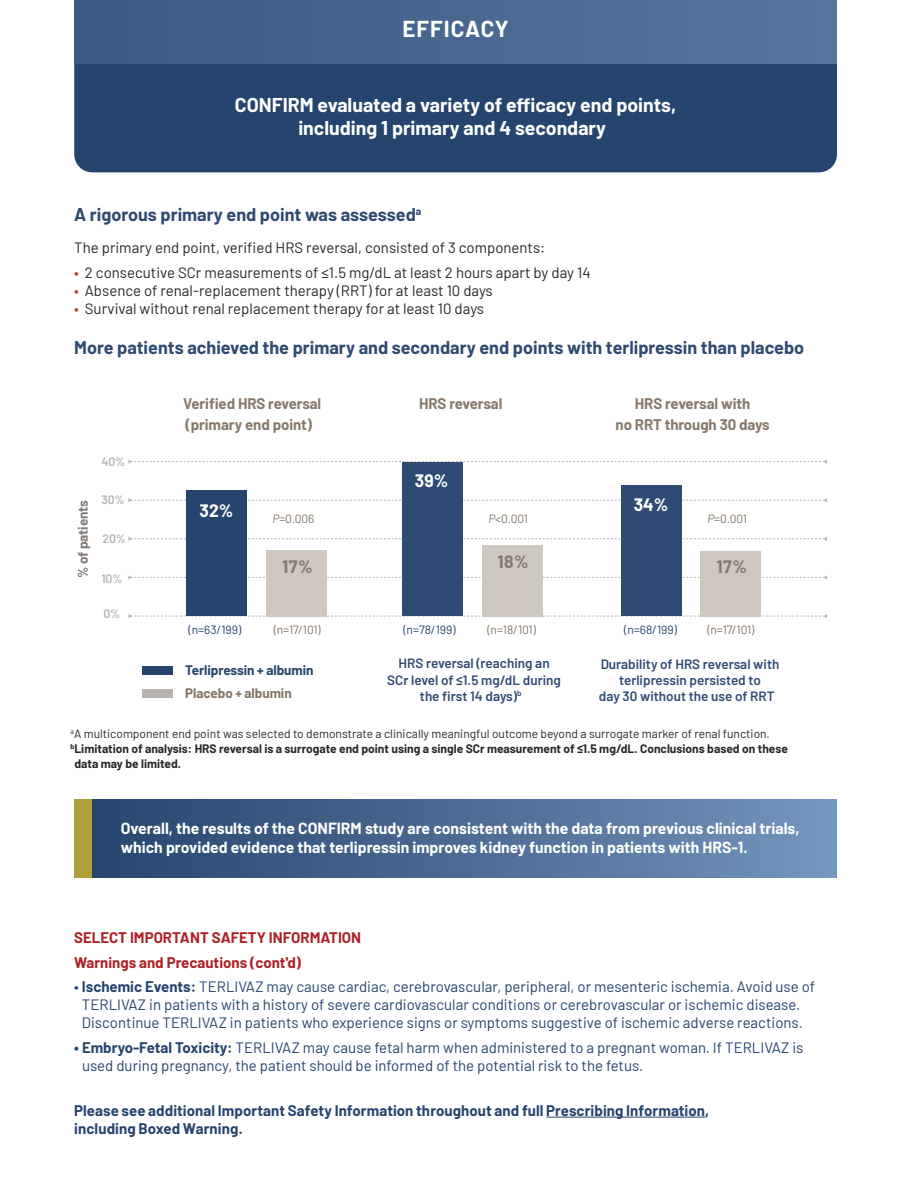
<style>
.page{position:relative;width:918px;height:1188px;background:#fff}
.page>*{position:absolute;margin:0;border:0;box-sizing:border-box;transform-origin:0 0}
.t1{font:700 22.5px "Barlow";letter-spacing:.035em;color:#fff}
.t2{font:700 19.5px/23.4px "Barlow";color:#fff;text-align:center}
.t3{font:700 18px "Barlow";color:#2f4b73}
.t4{font:700 17.55px "Barlow";color:#fff}
.t5{font:700 17.55px "Barlow";color:#827973}
.t6{font:700 15.75px/18.9px "Barlow";color:#fff}
.t7{font:15px/18px "Barlow";color:#25456e;text-align:center}
.t8{font:15px "Barlow";color:#292829}
.t9{font:700 15px/18px "Barlow";letter-spacing:.005em;color:#25456e}
.t10{font:700 15px/21px "Barlow";letter-spacing:-.005em;color:#87796a}
.t11{font:700 15px/24.8px "Barlow";color:#ac2227}
.t12{font:600 13.5px/16.2px "Barlow";color:#2f4b73;text-align:center}
.t13{font:700 13.5px "Barlow";letter-spacing:-.005em;color:#25456e}
.t14{font:700 13.5px "Barlow";letter-spacing:-.005em;color:#837565}
.t15{font:700 13.5px "Barlow";letter-spacing:-.005em;color:#827973}
.t16{font:600 12.15px "Barlow";letter-spacing:-.005em;color:#b8b3ae}
.t17{font:700 12px "Barlow";color:#292829}
.t18{font:12px "Barlow";color:#292829}
.t19{font:12px "Barlow";letter-spacing:-.005em;color:#837565}
.t20{font:12px "Barlow";color:#25456e}
.s1{color:#af2f2d}
.s2{font-style:italic}
.s3{font-weight:700}
</style>
<div class="page">
<div style="left:74px;top:64px;width:763px;height:108px;background:#25456e"></div>
<div style="left:74px;top:0;width:763px;height:64px;background:linear-gradient(to right,#3b5981,#57759d)"></div>
<svg style="left:129px;top:498px;width:698px;height:4px"></svg>
<svg style="left:129px;top:537px;width:698px;height:4px"></svg>
<svg style="left:129px;top:575px;width:698px;height:5px"></svg>
<svg style="left:129px;top:614px;width:698px;height:4px"></svg>
<svg style="left:129px;top:459px;width:698px;height:5px"></svg>
<div style="left:187px;top:491px;width:60px;height:125px;background:#25456e"></div>
<div style="left:267px;top:550px;width:60px;height:67px;background:#cfc8c1"></div>
<div style="left:402px;top:462px;width:61px;height:154px;background:#2f4b73"></div>
<div style="left:482px;top:545px;width:60px;height:72px;background:#cfc8c1"></div>
<div style="left:621px;top:485px;width:60px;height:131px;background:#2f4b73"></div>
<div style="left:701px;top:551px;width:60px;height:66px;background:#cfc8c1"></div>
<div style="left:142px;top:690px;width:31px;height:8px;background:#b8b3ae"></div>
<div style="left:142px;top:666px;width:31px;height:9px;background:#25456e"></div>
<div style="left:75px;top:799px;width:762px;height:79px;background:linear-gradient(to right,#26436a,#7394bc)"></div>
<div style="left:74px;top:799px;width:17px;height:79px;background:#b0a03a"></div>
<hr style="left:546px;top:1117px;width:159px;height:1px;background:#25456e">
<h1 class="t1" style="left:403px;top:12px;width:108px">EFFICACY</h1>
<h2 class="t2" style="left:235px;top:91px;width:443px">CONFIRM evaluated a variety of efficacy end points, including 1 primary and 4 secondary</h2>
<p class="t3" style="left:74px;top:202px;width:349px">A rigorous primary end point was assessed<sup>a</sup></p>
<p class="t8" style="left:74px;top:237px;width:473px">The primary end point, verified HRS reversal, consisted of 3 components:</p>
<p class="t8" style="left:74px;top:261px;width:518px"><span class="s1">•</span> 2 consecutive SCr measurements of ≤1.5 mg/dL at least 2 hours apart by day 14</p>
<p class="t8" style="left:74px;top:279px;width:420px"><span class="s1">•</span> Absence of renal-replacement therapy (RRT) for at least 10 days</p>
<p class="t8" style="left:74px;top:297px;width:411px"><span class="s1">•</span> Survival without renal replacement therapy for at least 10 days</p>
<p class="t3" style="left:74px;top:334px;width:732px">More patients achieved the primary and secondary end points with terlipressin than placebo</p>
<p class="t15" style="left:73px;top:578px;width:80px;rotate:-90deg">% of patients</p>
<p class="t16" style="left:101px;top:453px;width:26px">40%</p>
<p class="t16" style="left:101px;top:491px;width:25px">30%</p>
<p class="t16" style="left:103px;top:530px;width:25px">20%</p>
<p class="t16" style="left:101px;top:570px;width:23px">10%</p>
<p class="t16" style="left:103px;top:605px;width:18px">0%</p>
<p class="t10" style="left:183px;top:392px;width:140px">Verified HRS reversal (primary end point)</p>
<p class="t10" style="left:419px;top:392px;width:85px">HRS reversal</p>
<p class="t4" style="left:415px;top:468px;width:35px">39%</p>
<p class="t10" style="left:616px;top:392px;width:156px;text-align:center">HRS reversal with<br>no RRT through 30 days</p>
<p class="t4" style="left:200px;top:498px;width:35px">32%</p>
<p class="t20" style="left:189px;top:621px;width:54px">(n=63/199)</p>
<p class="t4" style="left:634px;top:492px;width:36px">34%</p>
<p class="t19" style="left:273px;top:510px;width:43px"><span class="s2">P</span>=0.006</p>
<p class="t19" style="left:488px;top:510px;width:41px"><span class="s2">P</span>&lt;0.001</p>
<p class="t19" style="left:707px;top:510px;width:41px"><span class="s2">P</span>=0.001</p>
<p class="t5" style="left:282px;top:553px;width:32px">17%</p>
<p class="t5" style="left:498px;top:549px;width:33px">18%</p>
<p class="t5" style="left:716px;top:554px;width:32px">17%</p>
<p class="t19" style="left:274px;top:621px;width:49px">(n=17/101)</p>
<p class="t19" style="left:488px;top:621px;width:50px">(n=18/101)</p>
<p class="t19" style="left:707px;top:621px;width:49px">(n=17/101)</p>
<p class="t20" style="left:403px;top:621px;width:54px">(n=78/199)</p>
<p class="t20" style="left:624px;top:621px;width:54px">(n=68/199)</p>
<p class="t13" style="left:185px;top:661px;width:130px">Terlipressin + albumin</p>
<p class="t14" style="left:185px;top:683px;width:108px">Placebo + albumin</p>
<p class="t12" style="left:387px;top:654px;width:175px">HRS reversal (reaching an<br>SCr level of ≤1.5 mg/dL during the first 14 days)<sup>b</sup></p>
<p class="t12" style="left:599px;top:655px;width:182px">Durability of HRS reversal with terlipressin persisted to<br>day 30 without the use of RRT</p>
<p class="t18" style="left:70px;top:725px;width:701px"><sup>a</sup>A multicomponent end point was selected to demonstrate a clinically meaningful outcome beyond a surrogate marker of renal function.</p>
<p class="t17" style="left:70px;top:740px;width:719px"><sup>b</sup>Limitation of analysis: HRS reversal is a surrogate end point using a single SCr measurement of ≤1.5 mg/dL. Conclusions based on these</p>
<p class="t17" style="left:74px;top:755px;width:108px">data may be limited.</p>
<p class="t6" style="left:121px;top:818px;width:680px">Overall, the results of the CONFIRM study are consistent with the data from previous clinical trials, which provided evidence that terlipressin improves kidney function in patients with HRS-1.</p>
<p class="t11" style="left:74px;top:924px;width:288px">SELECT IMPORTANT SAFETY INFORMATION<br>Warnings and Precautions (cont'd)</p>
<p class="t7" style="left:74px;top:977px;width:743px">• <span class="s3">Ischemic Events:</span> TERLIVAZ may cause cardiac, cerebrovascular, peripheral, or mesenteric ischemia. Avoid use of<br>TERLIVAZ in patients with a history of severe cardiovascular conditions or cerebrovascular or ischemic disease.<br>Discontinue TERLIVAZ in patients who experience signs or symptoms suggestive of ischemic adverse reactions.</p>
<p class="t7" style="left:82px;top:1038px;width:723px;text-align:left;text-indent:-8px"><span class="s3">• Embryo-Fetal Toxicity:</span> TERLIVAZ may cause fetal harm when administered to a pregnant woman. If TERLIVAZ is used during pregnancy, the patient should be informed of the potential risk to the fetus.</p>
<p class="t9" style="left:74px;top:1100px;width:636px">Please see additional Important Safety Information throughout and full Prescribing Information, including Boxed Warning.</p>
</div>
